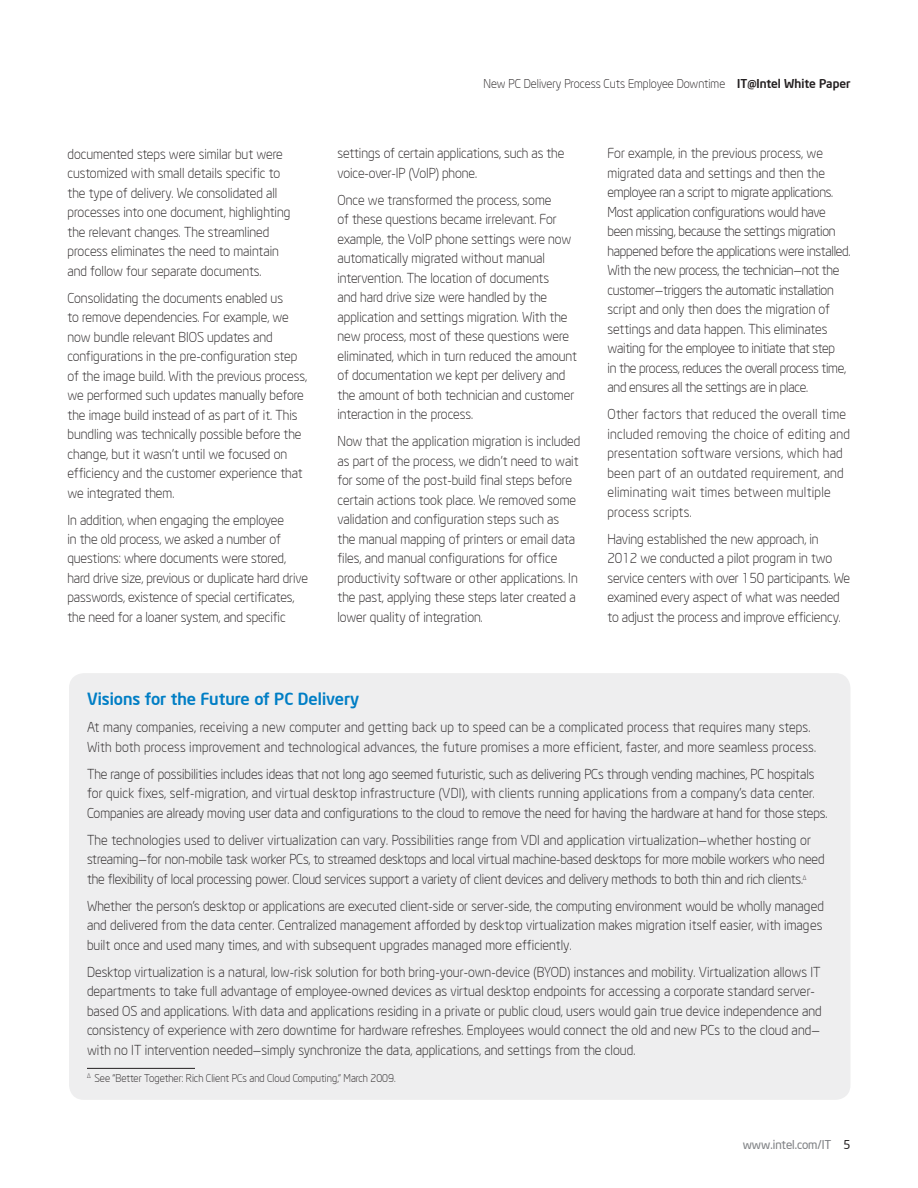
<style>
.page{position:relative;width:918px;height:1188px;background:#fff}
.page>*{position:absolute;margin:0;border:0;box-sizing:border-box;transform-origin:0 0}
.t1{font:500 16.5px "Neo Sans Intel";color:#007ec5}
.t2{font:300 13.5px/19.5px "Neo Sans Intel";color:#231f20}
.t3{font:300 13.5px/19.5px "Neo Sans Intel";letter-spacing:-.02em;color:#231f20}
.t4{font:300 13.5px/19.5px "Neo Sans Intel";letter-spacing:.02em;color:#231f20}
.t5{font:300 12px "Neo Sans Intel";color:#231f20}
.t6{font:12px "Neo Sans Intel";color:#808285}
.t7{font:300 10.5px "Neo Sans Intel";color:#231f20}
.s1{font-weight:500}
.s2{color:#231f20}
</style>
<div class="page">
<div style="left:69px;top:673px;width:781px;height:427px;background:#eeeeef;border-radius:15px"></div>
<hr style="left:87px;top:1068px;width:108px;height:1px;background:#231f20">
<p class="t2" style="left:68px;top:144px;width:225px">documented steps were similar but were customized with small details specific to the type of delivery. We consolidated all processes into one document, highlighting the relevant changes. The streamlined process eliminates the need to maintain and follow four separate documents.</p>
<p class="t2" style="left:68px;top:288px;width:241px">Consolidating the documents enabled us<br>to remove dependencies. For example, we now bundle relevant BIOS updates and configurations in the pre-configuration step of the image build. With the previous process, we performed such updates manually before the image build instead of as part of it. This bundling was technically possible before the change, but it wasn’t until we focused on efficiency and the customer experience that we integrated them.</p>
<p class="t2" style="left:68px;top:510px;width:242px">In addition, when engaging the employee<br>in the old process, we asked a number of questions: where documents were stored, hard drive size, previous or duplicate hard drive passwords, existence of special certificates, the need for a loaner system, and specific</p>
<p class="t5" style="left:484px;top:76px;width:368px">New PC Delivery Process Cuts Employee Downtime <span class="s1">IT@Intel White Paper</span></p>
<p class="t2" style="left:338px;top:144px;width:228px">settings of certain applications, such as the voice-over-IP (VoIP) phone.</p>
<p class="t2" style="left:338px;top:190px;width:241px">Once we transformed the process, some<br>of these questions became irrelevant. For example, the VoIP phone settings were now automatically migrated without manual intervention. The location of documents<br>and hard drive size were handled by the application and settings migration. With the new process, most of these questions were eliminated, which in turn reduced the amount of documentation we kept per delivery and the amount of both technician and customer interaction in the process.</p>
<p class="t2" style="left:338px;top:432px;width:244px">Now that the application migration is included as part of the process, we didn’t need to wait for some of the post-build final steps before certain actions took place. We removed some validation and configuration steps such as the manual mapping of printers or email data files, and manual configurations for office productivity software or other applications. In the past, applying these steps later created a lower quality of integration.</p>
<p class="t3" style="left:608px;top:144px;width:245px">For example, in the previous process, we migrated data and settings and then the employee ran a script to migrate applications.<br>Most application configurations would have been missing, because the settings migration happened before the applications were installed.<br>With the new process, the technician—not the customer—triggers the automatic installation script and only then does the migration of settings and data happen. This eliminates waiting for the employee to initiate that step<br>in the process, reduces the overall process time, and ensures all the settings are in place.</p>
<p class="t4" style="left:608px;top:405px;width:244px">Other factors that reduced the overall time included removing the choice of editing and presentation software versions, which had been part of an outdated requirement, and eliminating wait times between multiple process scripts.</p>
<p class="t2" style="left:608px;top:529px;width:244px">Having established the new approach, in 2012 we conducted a pilot program in two service centers with over 150 participants. We examined every aspect of what was needed to adjust the process and improve efficiency.</p>
<p class="t1" style="left:87px;top:689px;width:274px">Visions for the Future of PC Delivery</p>
<p class="t2" style="left:87px;top:718px;width:731px">At many companies, receiving a new computer and getting back up to speed can be a complicated process that requires many steps.<br>With both process improvement and technological advances, the future promises a more efficient, faster, and more seamless process.</p>
<p class="t2" style="left:87px;top:764px;width:742px">The range of possibilities includes ideas that not long ago seemed futuristic, such as delivering PCs through vending machines, PC hospitals for quick fixes, self-migration, and virtual desktop infrastructure (VDI), with clients running applications from a company’s data center.<br>Companies are already moving user data and configurations to the cloud to remove the need for having the hardware at hand for those steps.</p>
<p class="t2" style="left:87px;top:830px;width:739px">The technologies used to deliver virtualization can vary. Possibilities range from VDI and application virtualization—whether hosting or streaming—for non-mobile task worker PCs, to streamed desktops and local virtual machine-based desktops for more mobile workers who need the flexibility of local processing power. Cloud services support a variety of client devices and delivery methods to both thin and rich clients.<sup>∆</sup></p>
<p class="t2" style="left:87px;top:896px;width:739px">Whether the person’s desktop or applications are executed client-side or server-side, the computing environment would be wholly managed and delivered from the data center. Centralized management afforded by desktop virtualization makes migration itself easier, with images built once and used many times, and with subsequent upgrades managed more efficiently.</p>
<p class="t2" style="left:87px;top:962px;width:736px">Desktop virtualization is a natural, low-risk solution for both bring-your-own-device (BYOD) instances and mobility. Virtualization allows IT departments to take full advantage of employee-owned devices as virtual desktop endpoints for accessing a corporate standard server&shy;based OS and applications. With data and applications residing in a private or public cloud, users would gain true device independence and consistency of experience with zero downtime for hardware refreshes. Employees would connect the old and new PCs to the cloud and— with no IT intervention needed—simply synchronize the data, applications, and settings from the cloud.</p>
<p class="t7" style="left:87px;top:1072px;width:310px"><sup>∆</sup> See “Better Together: Rich Client PCs and Cloud Computing,” March 2009.</p>
<p class="t6" style="left:743px;top:1137px;width:109px">www.intel.com/IT <span class="s2">5</span></p>
</div>
